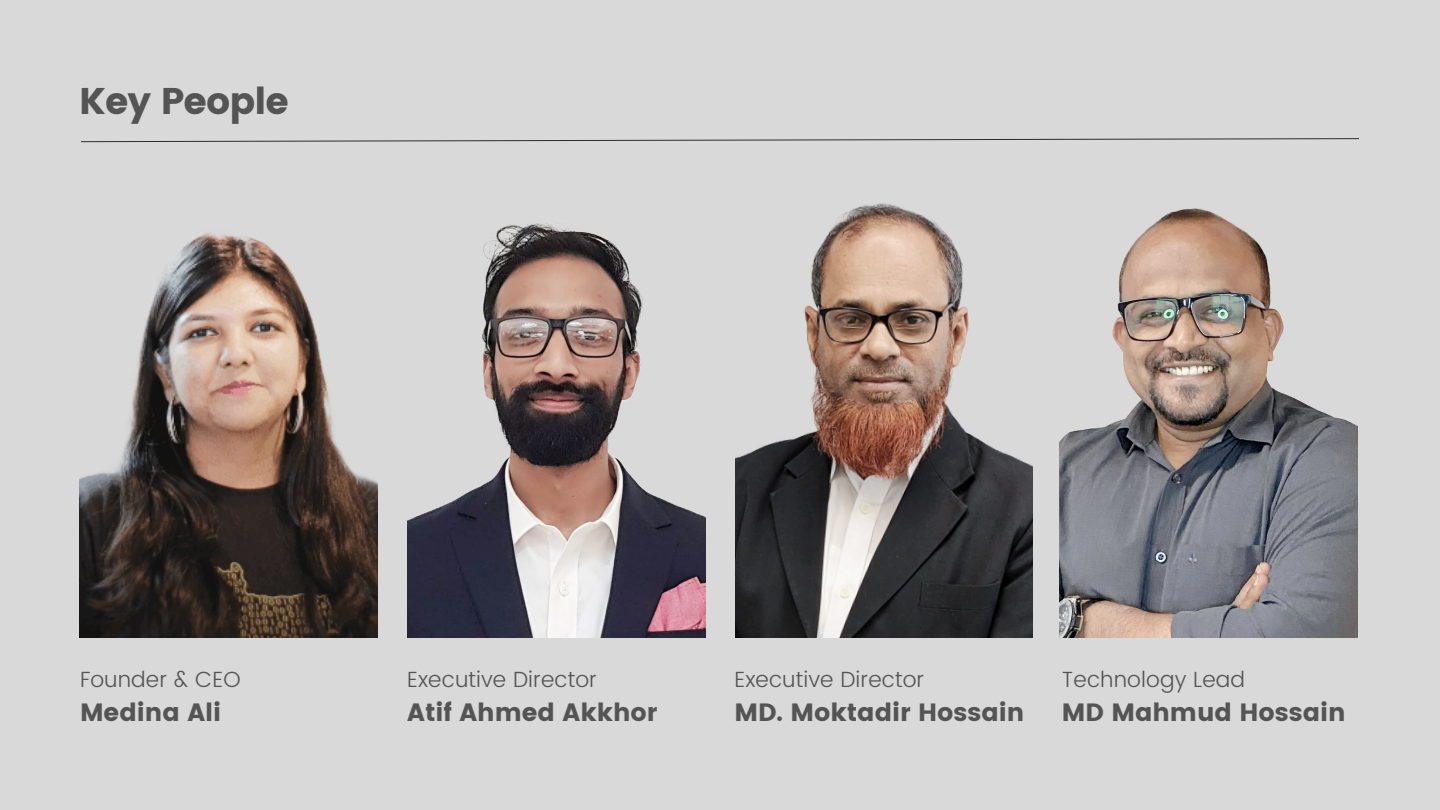
<style>
.page{position:relative;width:1440px;height:810px;background:#d9d9d9}
.page>*{position:absolute;margin:0;border:0;box-sizing:border-box;transform-origin:0 0}
.t1{font:37.1px "Poppins";letter-spacing:-.025em;color:#545454}
.t2{font:25px "Poppins";color:#545454}
.t3{font:300 22px "Poppins";letter-spacing:.005em;color:#545454}
</style>
<div class="page">
<img style="left:79px;top:232px;width:298px;height:405px">
<img style="left:407px;top:223px;width:298px;height:414px">
<img style="left:735px;top:203px;width:298px;height:434px">
<img style="left:1059px;top:208px;width:298px;height:429px">
<svg style="left:81px;top:138px;width:1278px;height:4px"></svg>
<h2 class="t1" style="left:79px;top:80px;width:211px">Key People</h2>
<h1 class="t3" style="left:80px;top:666px;width:162px">Founder &amp; CEO</h1>
<p class="t2" style="left:80px;top:698px;width:143px">Medina Ali</p>
<h2 class="t3" style="left:407px;top:666px;width:191px">Executive Director</h2>
<p class="t2" style="left:407px;top:698px;width:252px">Atif Ahmed Akkhor</p>
<h2 class="t3" style="left:735px;top:666px;width:191px">Executive Director</h2>
<p class="t2" style="left:735px;top:698px;width:291px">MD. Moktadir Hossain</p>
<h2 class="t3" style="left:1062px;top:666px;width:185px">Technology Lead</h2>
<p class="t2" style="left:1062px;top:698px;width:285px">MD Mahmud Hossain</p>
</div>
